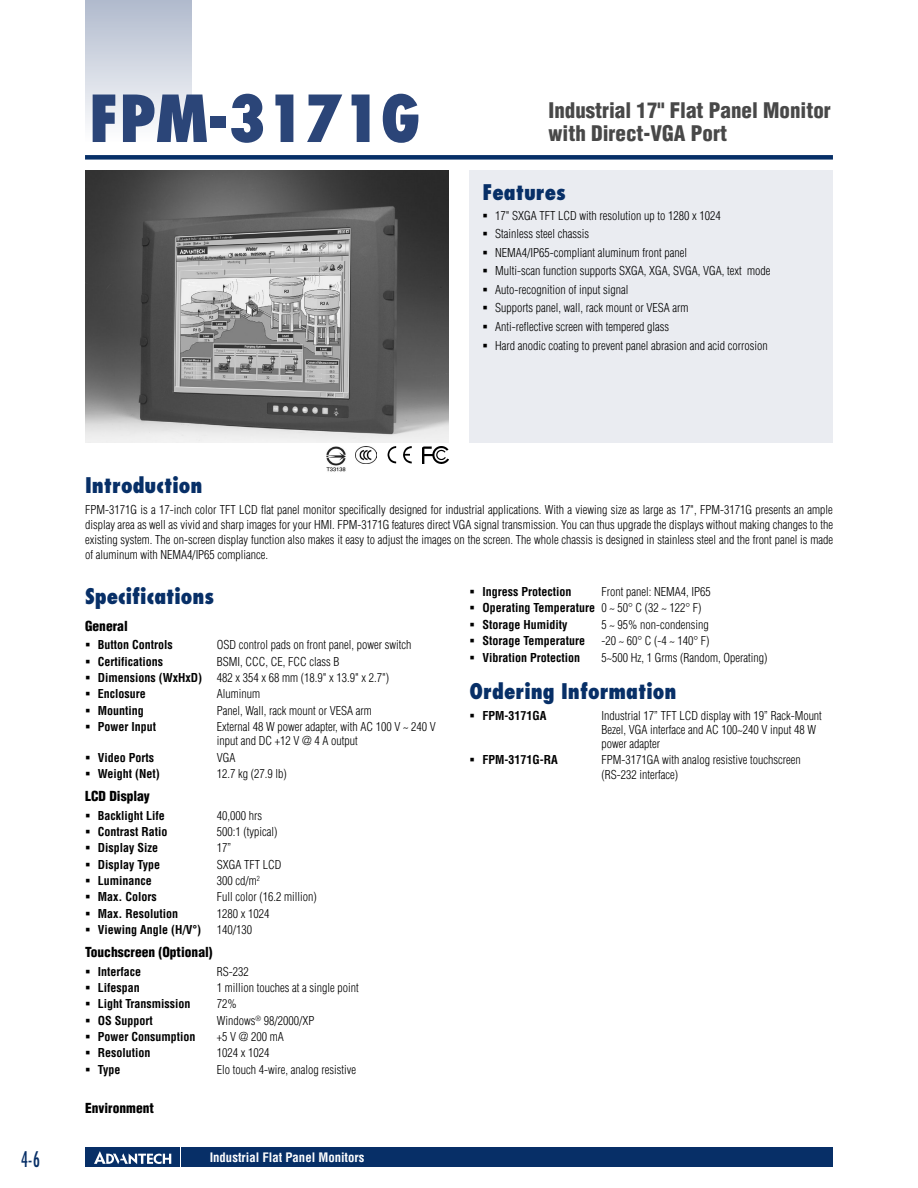
<style>
.page{position:relative;width:918px;height:1188px;background:#fff}
.page>*{position:absolute;margin:0;border:0;box-sizing:border-box;transform-origin:0 0}
.t1{font:800 condensed 63px "Futura";color:#2b4578}
.t2{font:800 condensed 21px "Futura";color:#072f67}
.t3{font:900 condensed 21px/22.5px "Helvetica";color:#484848}
.t4{font:condensed 21px "Futura";color:#072f67;scale:.8 1}
.t5{font:900 condensed 13.5px "Helvetica";color:#000}
.t6{font:700 condensed 12.75px "Helvetica";color:#fff}
.t7{font:300 condensed 12px/14.2px "Helvetica";color:#000}
.t8{font:700 condensed 12px "Helvetica";color:#000}
.s1{font-weight:700}
.s2{font-weight:300}
</style>
<div class="page">
<div style="left:85px;top:155px;width:748px;height:5px;background:#072f67"></div>
<div style="left:85px;top:0;width:106px;height:143px;background:linear-gradient(to bottom,#b0bacd,#fff)"></div>
<div style="left:470px;top:170px;width:363px;height:272px;background:#eaecf1"></div>
<div style="left:182px;top:1147px;width:651px;height:20px;background:#072f67"></div>
<div style="left:85px;top:1147px;width:95px;height:20px;background:#072f67"></div>
<svg style="left:94px;top:1151px;width:77px;height:13px"></svg>
<img style="left:388px;top:446px;width:24px;height:17px">
<img style="left:355px;top:446px;width:22px;height:17px">
<img style="left:423px;top:446px;width:25px;height:17px">
<img style="left:326px;top:446px;width:20px;height:26px">
<img style="left:85px;top:170px;width:363px;height:272px">
<h1 class="t1" style="left:89px;top:78px;width:333px">FPM-3171G</h1>
<h2 class="t3" style="left:549px;top:99px;width:284px">Industrial 17" Flat Panel Monitor with Direct-VGA Port</h2>
<h2 class="t2" style="left:482px;top:178px;width:85px">Features</h2>
<p class="t7" style="left:482px;top:208px;width:240px">▪ 17" SXGA TFT LCD with resolution up to 1280 x 1024</p>
<p class="t7" style="left:482px;top:227px;width:108px">▪ Stainless steel chassis</p>
<p class="t7" style="left:482px;top:245px;width:206px">▪ NEMA4/IP65-compliant aluminum front panel</p>
<p class="t7" style="left:482px;top:264px;width:289px">▪ Multi-scan function supports SXGA, XGA, SVGA, VGA, text mode</p>
<p class="t7" style="left:482px;top:282px;width:147px">▪ Auto-recognition of input signal</p>
<p class="t7" style="left:482px;top:301px;width:208px">▪ Supports panel, wall, rack mount or VESA arm</p>
<p class="t7" style="left:482px;top:319px;width:188px">▪ Anti-reflective screen with tempered glass</p>
<p class="t7" style="left:482px;top:338px;width:287px">▪ Hard anodic coating to prevent panel abrasion and acid corrosion</p>
<h2 class="t2" style="left:85px;top:472px;width:119px">Introduction</h2>
<p class="t7" style="left:85px;top:503px;width:750px;line-height:15px;text-align:justify">FPM-3171G is a 17-inch color TFT LCD flat panel monitor specifically designed for industrial applications. With a viewing size as large as 17", FPM-3171G presents an ample display area as well as vivid and sharp images for your HMI. FPM-3171G features direct VGA signal transmission. You can thus upgrade the displays without making changes to the existing system. The on-screen display function also makes it easy to adjust the images on the screen. The whole chassis is designed in stainless steel and the front panel is made of aluminum with NEMA4/IP65 compliance.</p>
<h2 class="t2" style="left:85px;top:582px;width:131px">Specifications</h2>
<p class="t5" style="left:85px;top:617px;width:44px">General</p>
<p class="t8" style="left:85px;top:638px;width:89px">▪ Button Controls</p>
<p class="t7" style="left:217px;top:638px;width:196px">OSD control pads on front panel, power switch</p>
<p class="t8" style="left:85px;top:654px;width:80px">▪ Certifications</p>
<p class="t7" style="left:217px;top:654px;width:124px">BSMI, CCC, CE, FCC class B</p>
<p class="t7" style="left:85px;top:670px;width:306px">▪ <span class="s1">Dimensions (WxHxD)</span> 482 x 354 x 68 mm (18.9" x 13.9" x 2.7")</p>
<p class="t8" style="left:85px;top:687px;width:62px">▪ Enclosure</p>
<p class="t7" style="left:217px;top:687px;width:45px">Aluminum</p>
<p class="t8" style="left:85px;top:703px;width:60px">▪ Mounting</p>
<p class="t7" style="left:217px;top:703px;width:157px">Panel, Wall, rack mount or VESA arm</p>
<p class="t8" style="left:85px;top:720px;width:73px">▪ Power Input</p>
<p class="t7" style="left:217px;top:720px;width:221px">External 48 W power adapter, with AC 100 V ~ 240 V input and DC +12 V @ 4 A output</p>
<p class="t8" style="left:85px;top:750px;width:71px">▪ Video Ports</p>
<p class="t7" style="left:217px;top:750px;width:20px">VGA</p>
<p class="t8" style="left:85px;top:767px;width:76px">▪ Weight (Net)</p>
<p class="t7" style="left:217px;top:767px;width:71px">12.7 kg (27.9 lb)</p>
<p class="t5" style="left:85px;top:788px;width:66px">LCD Display</p>
<p class="t8" style="left:85px;top:808px;width:81px">▪ Backlight Life</p>
<p class="t7" style="left:217px;top:808px;width:47px">40,000 hrs</p>
<p class="t8" style="left:85px;top:824px;width:84px">▪ Contrast Ratio</p>
<p class="t7" style="left:217px;top:824px;width:62px">500:1 (typical)</p>
<p class="t8" style="left:85px;top:841px;width:75px">▪ Display Size</p>
<p class="t7" style="left:217px;top:841px;width:16px">17”</p>
<p class="t8" style="left:85px;top:857px;width:77px">▪ Display Type</p>
<p class="t7" style="left:217px;top:857px;width:66px">SXGA TFT LCD</p>
<p class="t8" style="left:85px;top:873px;width:68px">▪ Luminance</p>
<p class="t7" style="left:217px;top:874px;width:45px">300 cd/m<sup>2</sup></p>
<p class="t8" style="left:85px;top:890px;width:73px">▪ Max. Colors</p>
<p class="t7" style="left:217px;top:890px;width:101px">Full color (16.2 million)</p>
<p class="t8" style="left:85px;top:906px;width:95px">▪ Max. Resolution</p>
<p class="t7" style="left:217px;top:906px;width:54px">1280 x 1024</p>
<p class="t8" style="left:85px;top:923px;width:118px">▪ Viewing Angle (H/V°)</p>
<p class="t7" style="left:217px;top:923px;width:37px">140/130</p>
<p class="t5" style="left:85px;top:944px;width:129px">Touchscreen (Optional)</p>
<p class="t8" style="left:85px;top:964px;width:58px">▪ Interface</p>
<p class="t7" style="left:217px;top:964px;width:33px">RS-232</p>
<p class="t8" style="left:85px;top:980px;width:56px">▪ Lifespan</p>
<p class="t7" style="left:217px;top:980px;width:143px">1 million touches at a single point</p>
<p class="t8" style="left:85px;top:997px;width:107px">▪ Light Transmission</p>
<p class="t7" style="left:217px;top:997px;width:21px">72%</p>
<p class="t8" style="left:85px;top:1013px;width:69px">▪ OS Support</p>
<p class="t7" style="left:217px;top:1013px;width:99px">Windows<sup>®</sup> 98/2000/XP</p>
<p class="t8" style="left:85px;top:1029px;width:112px">▪ Power Consumption</p>
<p class="t7" style="left:217px;top:1030px;width:68px">+5 V @ 200 mA</p>
<p class="t8" style="left:85px;top:1046px;width:67px">▪ Resolution</p>
<p class="t7" style="left:217px;top:1046px;width:54px">1024 x 1024</p>
<p class="t8" style="left:85px;top:1062px;width:37px">▪ Type</p>
<p class="t7" style="left:217px;top:1062px;width:141px">Elo touch 4-wire, analog resistive</p>
<p class="t5" style="left:85px;top:1100px;width:70px">Environment</p>
<h2 class="t4" style="left:21px;top:1146px;width:25px">4-6</h2>
<p class="t6" style="left:210px;top:1150px;width:156px">Industrial Flat Panel Monitors</p>
<p class="t8" style="left:470px;top:584px;width:103px">▪ Ingress Protection</p>
<p class="t7" style="left:601px;top:584px;width:111px">Front panel: NEMA4, IP65</p>
<p class="t8" style="left:470px;top:601px;width:234px">▪ Operating Temperature <span class="s2">0 ~ 50° C (32 ~ 122° F)</span></p>
<p class="t8" style="left:470px;top:617px;width:99px">▪ Storage Humidity</p>
<p class="t7" style="left:601px;top:617px;width:109px">5 ~ 95% non-condensing</p>
<p class="t8" style="left:470px;top:633px;width:117px">▪ Storage Temperature</p>
<p class="t7" style="left:601px;top:634px;width:110px">-20 ~ 60° C (-4 ~ 140° F)</p>
<p class="t8" style="left:470px;top:650px;width:112px">▪ Vibration Protection</p>
<p class="t7" style="left:601px;top:650px;width:167px">5~500 Hz, 1 Grms (Random, Operating)</p>
<h2 class="t2" style="left:470px;top:678px;width:208px">Ordering Information</h2>
<p class="t8" style="left:470px;top:708px;width:78px">▪ FPM-3171GA</p>
<p class="t7" style="left:601px;top:708px;width:222px">Industrial 17” TFT LCD display with 19” Rack-Mount<br>Bezel, VGA interface and AC 100~240 V input 48 W power adapter</p>
<p class="t8" style="left:470px;top:753px;width:90px">▪ FPM-3171G-RA</p>
<p class="t7" style="left:601px;top:753px;width:201px">FPM-3171GA with analog resistive touchscreen (RS-232 interface)</p>
</div>
